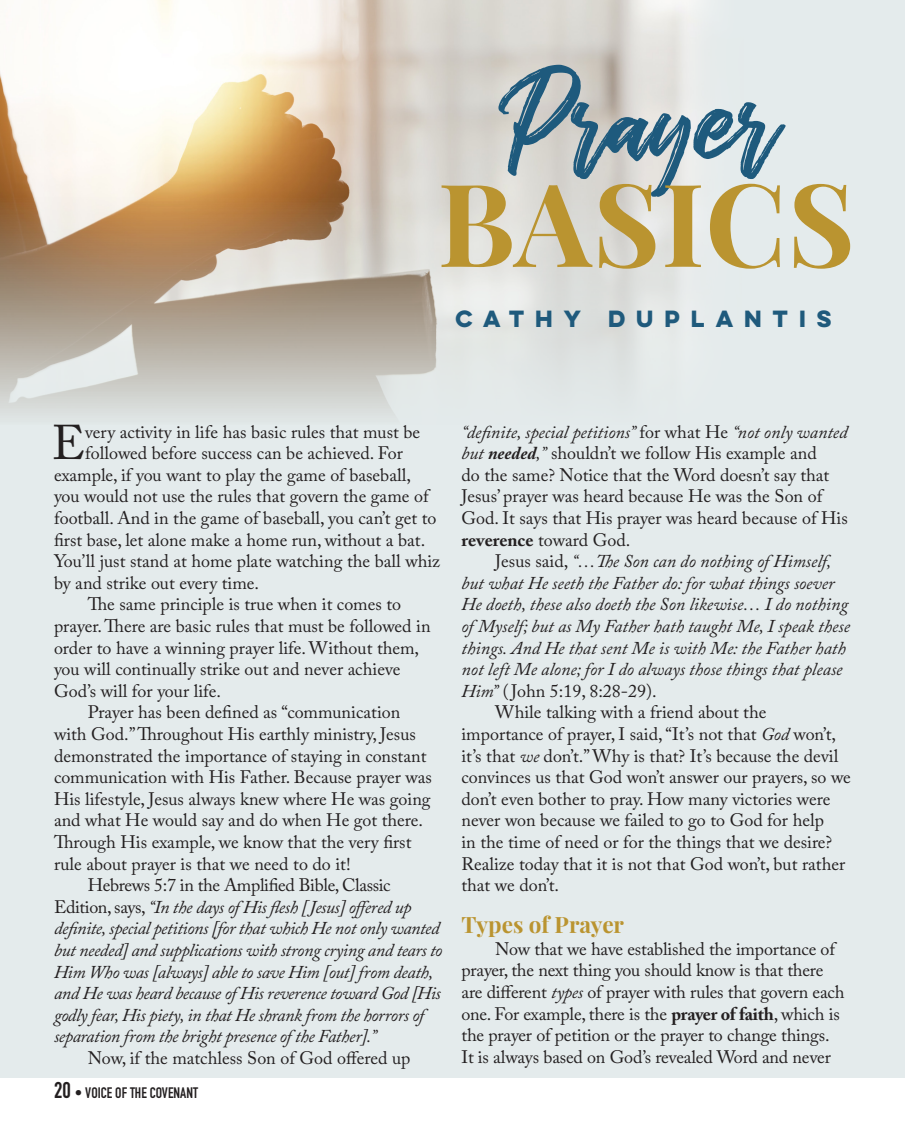
<style>
.page{position:relative;width:905px;height:1134px;background:#fff}
.page>*{position:absolute;margin:0;border:0;box-sizing:border-box;transform-origin:0 0}
.t1{font:131.85px "The Historia Demo";color:#1e5a7d}
.t2{font:700 115.35px "Playfair Display";letter-spacing:.01em;color:#ba9430}
.Body_Text_Indent{font:48.45px "Adobe Caslon Pro";color:#231f20}
.t3{font:700 22.5px "Playfair Display";color:#ba9430}
.t4{font:700 21px "Lulo Clean W01 One";letter-spacing:.3em;color:#1f5a7c}
.Body_Text_Indent-2{font:18px/21.6px "Adobe Caslon Pro";color:#231f20}
.Body_Text_Indent-3{font:italic 18px/21.6px "Adobe Caslon Pro";letter-spacing:-.015em;color:#231f20}
.Body_Text_2{font:18px/21.6px "Adobe Caslon Pro";color:#231f20}
.t5{font:700 15px "DIN Condensed";color:#231f20}
.s1{font-style:normal}
.s2{font-size:22.5px}
.s3{font-style:italic}
.s4{font-weight:700;font-style:italic}
.s5{font-weight:700}
</style>
<div class="page">
<div style="left:0;top:0;width:904px;height:1078px;background:#e4ebec"></div>
<img style="left:0;top:0;width:704px;height:416px">
<p class="t1" style="left:513px;top:65px;width:267px">Prayer</p>
<p class="t2" style="left:437px;top:151px;width:419px">BASICS</p>
<p class="t4" style="left:455px;top:303px;width:382px">CATHY DUPLANTIS</p>
<p class="Body_Text_Indent" style="left:52px;top:414px;width:35px">E</p>
<p class="Body_Text_Indent-2" style="left:85px;top:421px;width:336px">very activity in life has basic rules that must be</p>
<p class="Body_Text_Indent-2" style="left:85px;top:442px;width:319px">followed before success can be achieved. For</p>
<p class="Body_Text_Indent-2" style="left:54px;top:464px;width:358px">example, if you want to play the game of baseball,</p>
<p class="Body_Text_Indent-2" style="left:54px;top:485px;width:376px">you would not use the rules that govern the game of</p>
<p class="Body_Text_Indent-2" style="left:54px;top:507px;width:384px">football. And in the game of baseball, you can’t get to</p>
<p class="Body_Text_Indent-2" style="left:54px;top:529px;width:373px">first base, let alone make a home run, without a bat.</p>
<p class="Body_Text_Indent-2" style="left:54px;top:550px;width:387px">You’ll just stand at home plate watching the ball whiz</p>
<p class="Body_Text_Indent-2" style="left:54px;top:572px;width:206px">by and strike out every time.</p>
<p class="Body_Text_Indent-2" style="left:54px;top:593px;width:378px;text-indent:34px">The same principle is true when it comes to prayer. There are basic rules that must be followed in order to have a winning prayer life. Without them, you will continually strike out and never achieve God’s will for your life.</p>
<p class="Body_Text_2" style="left:54px;top:701px;width:379px;text-indent:34px">Prayer has been defined as “communication with God.” Throughout His earthly ministry, Jesus demonstrated the importance of staying in constant communication with His Father. Because prayer was His lifestyle, Jesus always knew where He was going and what He would say and do when He got there.<br>Through His example, we know that the very first rule about prayer is that we need to do it!</p>
<p class="Body_Text_Indent-3" style="left:54px;top:874px;width:390px;text-indent:34px"><span class="s1">Hebrews 5:7 in the Amplified Bible, Classic Edition, says,</span> “In the days of His flesh [Jesus] offered up definite, special petitions [for that which He not only wanted but needed] and supplications with strong crying and tears to Him Who was [always] able to save Him [out] from death, and He was heard because of His reverence toward God [His godly fear, His piety, in that He shrank from the horrors of separation from the bright presence of the Father].”</p>
<p class="Body_Text_2" style="left:88px;top:1047px;width:324px">Now, if the matchless Son of God offered up</p>
<p class="t5" style="left:54px;top:1082px;width:145px"><span class="s2">20</span> • VOICE OF THE COVENANT</p>
<p class="Body_Text_2" style="left:461px;top:421px;width:388px"><span class="s3">“definite, special petitions”</span> for what He <span class="s3">“not only wanted but</span> <span class="s4">needed</span><span class="s3">,”</span> shouldn’t we follow His example and<br>do the same? Notice that the Word doesn’t say that Jesus’ prayer was heard because He was the Son of God. It says that His prayer was heard because of His <span class="s5">reverence</span> toward God.</p>
<p class="Body_Text_Indent-3" style="left:461px;top:550px;width:390px;text-indent:34px"><span class="s1">Jesus said,</span> “…The Son can do nothing of Himself, but what He seeth the Father do: for what things soever He doeth, these also doeth the Son likewise… I do nothing of Myself; but as My Father hath taught Me, I speak these things. And He that sent Me is with Me: the Father hath not left Me alone; for I do always those things that please Him” <span class="s1">( John 5:19, 8:28-29).</span></p>
<p class="Body_Text_Indent-2" style="left:461px;top:701px;width:391px;text-indent:34px">While talking with a friend about the importance of prayer, I said, “It’s not that <span class="s3">God</span> won’t, it’s that <span class="s3">we</span> don’t.” Why is that? It’s because the devil convinces us that God won’t answer our prayers, so we don’t even bother to pray. How many victories were never won because we failed to go to God for help<br>in the time of need or for the things that we desire?<br>Realize today that it is not that God won’t, but rather that we don’t.</p>
<p class="t3" style="left:461px;top:911px;width:164px">Types of Prayer</p>
<p class="Body_Text_Indent-2" style="left:461px;top:938px;width:384px;text-indent:34px">Now that we have established the importance of prayer, the next thing you should know is that there are different <span class="s3">types</span> of prayer with rules that govern each one. For example, there is the <span class="s5">prayer of faith</span>, which is the prayer of petition or the prayer to change things.<br>It is always based on God’s revealed Word and never</p>
</div>
